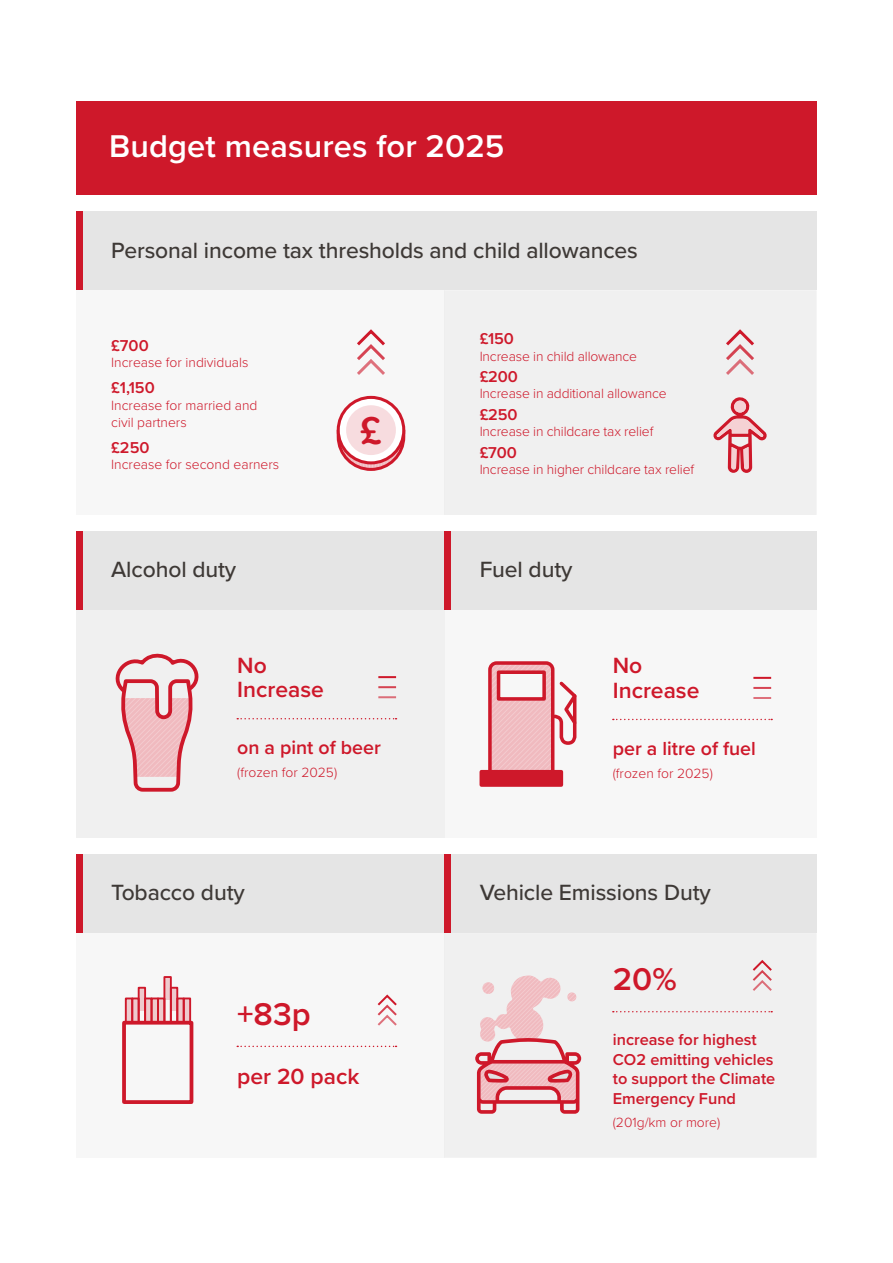
<style>
.page{position:relative;width:893px;height:1263px;background:#fff}
.page>*{position:absolute;margin:0;border:0;box-sizing:border-box;transform-origin:0 0}
.t1{font:600 40.35px "Proxima Soft";color:#ce182a}
.t2{font:600 32.7px "Proxima Nova";letter-spacing:.005em;color:#fff}
.t3{font:600 32.7px "Proxima Nova";color:#ce182a}
.t4{font:500 22.8px "Proxima Nova";letter-spacing:-.005em;color:#3e3936}
.t5{font:600 22.8px/24.5px "Proxima Nova";color:#ce182a}
.t6{font:600 19.65px "Proxima Nova";color:#ce182a}
.t7{font:600 16.35px/19.6px "Proxima Nova";color:#ce182a}
.t8{font:300 13.8px/16.6px "Proxima Nova";letter-spacing:-.01em;color:#ce182a}
</style>
<div class="page">
<div style="left:76px;top:101px;width:741px;height:94px;background:#ce182a"></div>
<div style="left:76px;top:211px;width:741px;height:79px;background:#e5e5e5"></div>
<div style="left:76px;top:211px;width:7px;height:79px;background:#ce182a"></div>
<div style="left:76px;top:290px;width:368px;height:225px;background:#f7f7f7"></div>
<svg style="left:357px;top:329px;width:28px;height:46px"></svg>
<svg style="left:336px;top:427px;width:70px;height:44px"></svg>
<svg style="left:338px;top:397px;width:66px;height:66px"></svg>
<div style="left:337px;top:396px;width:68px;height:68px;border:3px solid #ce182a;border-radius:50%"></div>
<div style="left:346px;top:405px;width:50px;height:50px;background:#f7dcdf;border-radius:50%"></div>
<div style="left:444px;top:290px;width:372px;height:225px;background:#f0f0f0"></div>
<svg style="left:723px;top:327px;width:34px;height:48px"></svg>
<svg style="left:713px;top:396px;width:54px;height:77px"></svg>
<div style="left:76px;top:609px;width:368px;height:229px;background:#f0f0f0"></div>
<svg style="left:237px;top:718px;width:160px;height:1px"></svg>
<svg style="left:378px;top:676px;width:18px;height:2px"></svg>
<svg style="left:378px;top:686px;width:18px;height:2px"></svg>
<svg style="left:378px;top:696px;width:18px;height:2px"></svg>
<svg style="left:115px;top:653px;width:84px;height:124px"></svg>
<div style="left:444px;top:610px;width:373px;height:228px;background:#f7f7f7"></div>
<svg style="left:613px;top:719px;width:159px;height:1px"></svg>
<svg style="left:753px;top:677px;width:18px;height:2px"></svg>
<svg style="left:753px;top:687px;width:18px;height:2px"></svg>
<svg style="left:753px;top:697px;width:18px;height:2px"></svg>
<div style="left:481px;top:772px;width:80px;height:13px;background:#ce182a"></div>
<div style="left:479px;top:770px;width:84px;height:17px;border:4px solid #ce182a"></div>
<svg style="left:486px;top:661px;width:91px;height:114px"></svg>
<div style="left:76px;top:531px;width:741px;height:79px;background:#e5e5e5"></div>
<div style="left:76px;top:531px;width:7px;height:79px;background:#ce182a"></div>
<div style="left:444px;top:531px;width:7px;height:79px;background:#ce182a"></div>
<div style="left:76px;top:933px;width:368px;height:225px;background:#f7f7f7"></div>
<div style="left:444px;top:933px;width:372px;height:225px;background:#f0f0f0"></div>
<div style="left:76px;top:854px;width:741px;height:79px;background:#e5e5e5"></div>
<div style="left:76px;top:854px;width:7px;height:79px;background:#ce182a"></div>
<div style="left:444px;top:854px;width:7px;height:79px;background:#ce182a"></div>
<div style="left:125px;top:997px;width:8px;height:27px;border:2px solid #ce182a"></div>
<div style="left:138px;top:987px;width:8px;height:37px;border:2px solid #ce182a"></div>
<div style="left:144px;top:997px;width:8px;height:27px;border:2px solid #ce182a"></div>
<div style="left:163px;top:976px;width:9px;height:48px;border:2px solid #ce182a"></div>
<div style="left:170px;top:987px;width:8px;height:37px;border:2px solid #ce182a"></div>
<div style="left:176px;top:997px;width:9px;height:27px;border:2px solid #ce182a"></div>
<div style="left:183px;top:997px;width:8px;height:27px;border:2px solid #ce182a"></div>
<div style="left:122px;top:1021px;width:71px;height:83px;border:4px solid #ce182a"></div>
<div style="left:126px;top:998px;width:6px;height:23px;background:#eecbce"></div>
<svg style="left:132px;top:998px;width:7px;height:23px"></svg>
<div style="left:139px;top:988px;width:6px;height:23px;background:#eecbce"></div>
<svg style="left:145px;top:998px;width:7px;height:23px"></svg>
<div style="left:152px;top:998px;width:6px;height:23px;background:#eecbce"></div>
<div style="left:158px;top:998px;width:6px;height:23px;background:#eecbce"></div>
<svg style="left:164px;top:977px;width:7px;height:23px"></svg>
<div style="left:171px;top:988px;width:6px;height:23px;background:#eecbce"></div>
<svg style="left:177px;top:998px;width:7px;height:23px"></svg>
<div style="left:184px;top:998px;width:6px;height:23px;background:#eecbce"></div>
<svg style="left:237px;top:1046px;width:160px;height:1px"></svg>
<svg style="left:377px;top:994px;width:20px;height:31px"></svg>
<svg style="left:613px;top:1011px;width:159px;height:1px"></svg>
<svg style="left:751px;top:958px;width:23px;height:33px"></svg>
<svg style="left:475px;top:975px;width:106px;height:139px"></svg>
<p class="t2" style="left:109px;top:122px;width:397px">Budget measures for 2025</p>
<p class="t4" style="left:111px;top:233px;width:528px">Personal income tax thresholds and child allowances</p>
<p class="t7" style="left:111px;top:335px;width:39px">£700</p>
<p class="t8" style="left:111px;top:353px;width:139px">Increase for individuals</p>
<p class="t7" style="left:111px;top:377px;width:45px">£1,150</p>
<p class="t8" style="left:111px;top:396px;width:148px">Increase for married and civil partners</p>
<p class="t7" style="left:111px;top:437px;width:40px">£250</p>
<p class="t8" style="left:111px;top:456px;width:169px">Increase for second earners</p>
<p class="t1" style="left:360px;top:400px;width:23px">£</p>
<p class="t7" style="left:480px;top:328px;width:36px">£150</p>
<p class="t8" style="left:480px;top:347px;width:159px">Increase in child allowance</p>
<p class="t7" style="left:480px;top:366px;width:40px">£200</p>
<p class="t8" style="left:480px;top:385px;width:189px">Increase in additional allowance</p>
<p class="t7" style="left:480px;top:404px;width:39px">£250</p>
<p class="t8" style="left:480px;top:423px;width:175px">Increase in childcare tax relief</p>
<p class="t7" style="left:480px;top:442px;width:39px">£700</p>
<p class="t8" style="left:480px;top:460px;width:216px">Increase in higher childcare tax relief</p>
<p class="t4" style="left:111px;top:553px;width:127px">Alcohol duty</p>
<p class="t4" style="left:480px;top:553px;width:94px">Fuel duty</p>
<p class="t5" style="left:237px;top:652px;width:88px">No<br>Increase</p>
<p class="t6" style="left:237px;top:733px;width:145px">on a pint of beer</p>
<p class="t8" style="left:237px;top:764px;width:101px">(frozen for 2025)</p>
<p class="t5" style="left:613px;top:653px;width:88px">No<br>Increase</p>
<p class="t6" style="left:613px;top:734px;width:145px">per a litre of fuel</p>
<p class="t8" style="left:613px;top:764px;width:101px">(frozen for 2025)</p>
<p class="t4" style="left:111px;top:876px;width:135px">Tobacco duty</p>
<p class="t4" style="left:480px;top:876px;width:233px">Vehicle Emissions Duty</p>
<p class="t3" style="left:237px;top:989px;width:75px">+83p</p>
<p class="t5" style="left:237px;top:1063px;width:124px">per 20 pack</p>
<p class="t3" style="left:613px;top:955px;width:65px">20%</p>
<p class="t7" style="left:613px;top:1029px;width:164px">increase for highest<br>CO2 emitting vehicles to support the Climate<br>Emergency Fund</p>
<p class="t8" style="left:613px;top:1113px;width:109px">(201g/km or more)</p>
</div>
